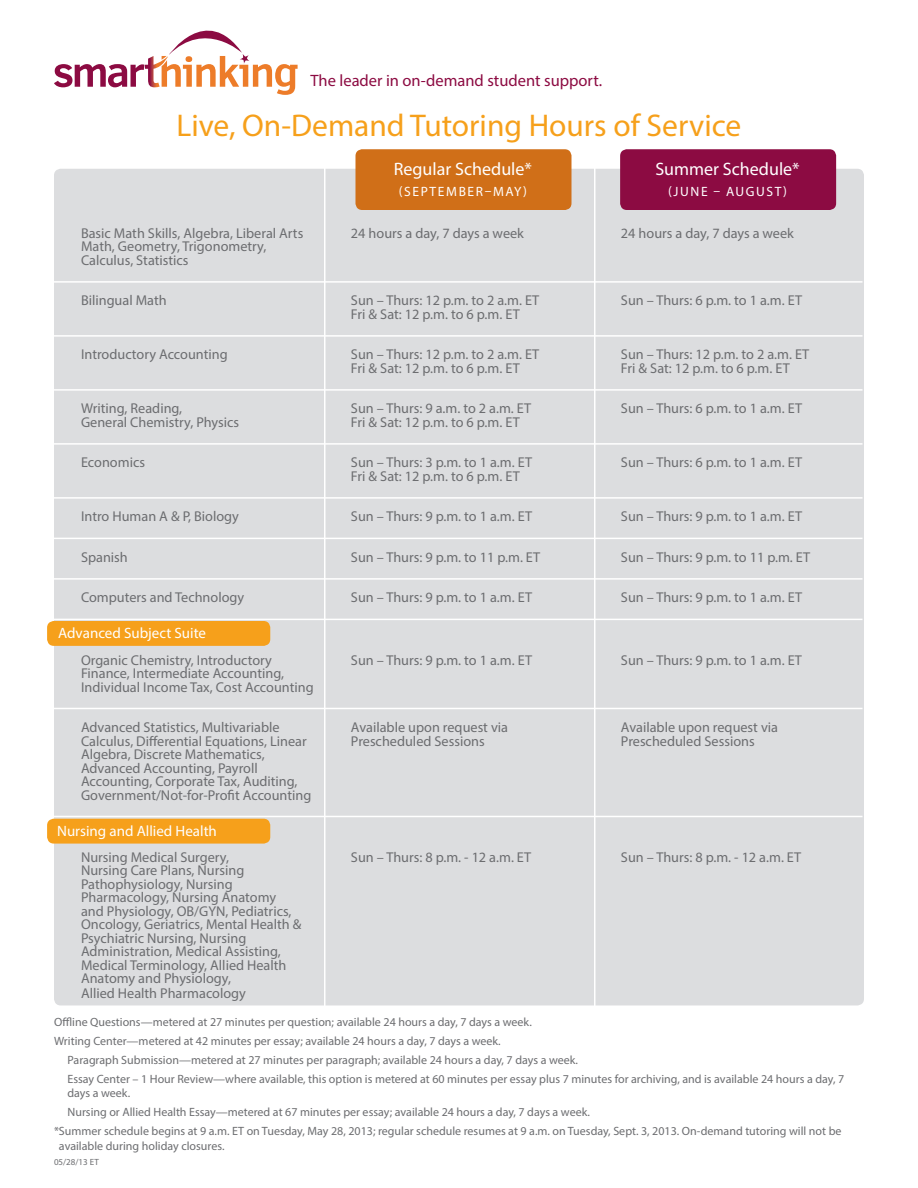
<style>
.page{position:relative;width:918px;height:1188px;background:#fff}
.page>*{position:absolute;margin:0;border:0;box-sizing:border-box;transform-origin:0 0}
.t1{font:31.5px "Myriad Pro";color:#f6a01b}
.t2{font:18px "Myriad Pro";color:#fff}
.t3{font:16.5px "Myriad Pro";color:#8c0b42}
.t4{font:15px "Myriad Pro";color:#fff}
.t5{font:14.25px/13.5px "Myriad Pro";color:#6c6d70}
.t6{font:13.5px "Myriad Pro";letter-spacing:.12em;color:#fff}
.t7{font:12px/14.4px "Myriad Pro";color:#6c6d70}
.t8{font:9px "Myriad Pro";color:#6c6d70}
</style>
<div class="page">
<div style="left:54px;top:169px;width:810px;height:836px;background:#dcdddf;border-radius:7px"></div>
<svg style="left:54px;top:31px;width:244px;height:64px"></svg>
<div style="left:356px;top:149px;width:216px;height:61px;background:#d06f18;border-radius:7px"></div>
<hr style="left:54px;top:281px;width:808px;height:2px;background:#fff">
<hr style="left:54px;top:335px;width:808px;height:2px;background:#fff">
<hr style="left:54px;top:389px;width:808px;height:2px;background:#fff">
<hr style="left:54px;top:443px;width:808px;height:2px;background:#fff">
<hr style="left:54px;top:497px;width:808px;height:2px;background:#fff">
<hr style="left:54px;top:538px;width:808px;height:1px;background:#fff">
<hr style="left:54px;top:578px;width:808px;height:2px;background:#fff">
<hr style="left:54px;top:619px;width:808px;height:1px;background:#fff">
<hr style="left:54px;top:708px;width:808px;height:1px;background:#fff">
<hr style="left:54px;top:816px;width:808px;height:1px;background:#fff">
<div style="left:620px;top:149px;width:216px;height:61px;background:#8c0b42;border-radius:7px"></div>
<hr style="left:324px;top:167px;width:2px;height:844px;background:#fff">
<hr style="left:594px;top:167px;width:2px;height:844px;background:#fff">
<div style="left:47px;top:621px;width:223px;height:25px;background:#f6a01b;border-radius:7px"></div>
<div style="left:47px;top:819px;width:223px;height:25px;background:#f6a01b;border-radius:7px"></div>
<p class="t3" style="left:310px;top:70px;width:293px">The leader in on-demand student support.</p>
<p class="t1" style="left:177px;top:106px;width:566px">Live, On-Demand Tutoring Hours of Service</p>
<p class="t2" style="left:394px;top:157px;width:140px">Regular Schedule*</p>
<p class="t6" style="left:399px;top:183px;width:130px">(SEPTEMBER–MAY)</p>
<p class="t5" style="left:81px;top:226px;width:224px">Basic Math Skills, Algebra, Liberal Arts</p>
<p class="t5" style="left:351px;top:226px;width:174px">24 hours a day, 7 days a week</p>
<p class="t5" style="left:621px;top:226px;width:174px">24 hours a day, 7 days a week</p>
<p class="t5" style="left:81px;top:240px;width:187px">Math, Geometry, Trigonometry,<br>Calculus, Statistics</p>
<p class="t5" style="left:81px;top:294px;width:87px">Bilingual Math</p>
<p class="t5" style="left:351px;top:294px;width:190px">Sun – Thurs: 12 p.m. to 2 a.m. ET</p>
<p class="t5" style="left:621px;top:294px;width:183px">Sun – Thurs: 6 p.m. to 1 a.m. ET</p>
<p class="t5" style="left:351px;top:307px;width:170px">Fri &amp; Sat: 12 p.m. to 6 p.m. ET</p>
<p class="t5" style="left:81px;top:348px;width:148px">Introductory Accounting</p>
<p class="t5" style="left:351px;top:348px;width:190px">Sun – Thurs: 12 p.m. to 2 a.m. ET</p>
<p class="t5" style="left:621px;top:348px;width:190px">Sun – Thurs: 12 p.m. to 2 a.m. ET</p>
<p class="t5" style="left:351px;top:361px;width:170px">Fri &amp; Sat: 12 p.m. to 6 p.m. ET</p>
<p class="t5" style="left:621px;top:361px;width:170px">Fri &amp; Sat: 12 p.m. to 6 p.m. ET</p>
<p class="t5" style="left:81px;top:402px;width:103px">Writing, Reading,</p>
<p class="t5" style="left:351px;top:402px;width:182px">Sun – Thurs: 9 a.m. to 2 a.m. ET</p>
<p class="t5" style="left:621px;top:402px;width:183px">Sun – Thurs: 6 p.m. to 1 a.m. ET</p>
<p class="t5" style="left:81px;top:415px;width:160px">General Chemistry, Physics</p>
<p class="t5" style="left:351px;top:415px;width:170px">Fri &amp; Sat: 12 p.m. to 6 p.m. ET</p>
<p class="t5" style="left:81px;top:456px;width:66px">Economics</p>
<p class="t5" style="left:351px;top:456px;width:183px">Sun – Thurs: 3 p.m. to 1 a.m. ET</p>
<p class="t5" style="left:621px;top:456px;width:183px">Sun – Thurs: 6 p.m. to 1 a.m. ET</p>
<p class="t5" style="left:351px;top:469px;width:170px">Fri &amp; Sat: 12 p.m. to 6 p.m. ET</p>
<p class="t5" style="left:81px;top:510px;width:159px">Intro Human A &amp; P, Biology</p>
<p class="t5" style="left:351px;top:510px;width:183px">Sun – Thurs: 9 p.m. to 1 a.m. ET</p>
<p class="t5" style="left:621px;top:510px;width:183px">Sun – Thurs: 9 p.m. to 1 a.m. ET</p>
<p class="t5" style="left:81px;top:550px;width:48px">Spanish</p>
<p class="t5" style="left:351px;top:550px;width:191px">Sun – Thurs: 9 p.m. to 11 p.m. ET</p>
<p class="t5" style="left:621px;top:550px;width:191px">Sun – Thurs: 9 p.m. to 11 p.m. ET</p>
<p class="t5" style="left:81px;top:591px;width:165px">Computers and Technology</p>
<p class="t5" style="left:351px;top:591px;width:183px">Sun – Thurs: 9 p.m. to 1 a.m. ET</p>
<p class="t5" style="left:621px;top:591px;width:183px">Sun – Thurs: 9 p.m. to 1 a.m. ET</p>
<p class="t2" style="left:655px;top:157px;width:146px">Summer Schedule*</p>
<p class="t6" style="left:668px;top:183px;width:120px">(JUNE – AUGUST)</p>
<p class="t4" style="left:58px;top:624px;width:149px">Advanced Subject Suite</p>
<p class="t5" style="left:81px;top:653px;width:192px">Organic Chemistry, Introductory</p>
<p class="t5" style="left:351px;top:653px;width:183px">Sun – Thurs: 9 p.m. to 1 a.m. ET</p>
<p class="t5" style="left:621px;top:653px;width:183px">Sun – Thurs: 9 p.m. to 1 a.m. ET</p>
<p class="t5" style="left:81px;top:666px;width:234px">Finance, Intermediate Accounting,<br>Individual Income Tax, Cost Accounting</p>
<p class="t5" style="left:81px;top:720px;width:200px">Advanced Statistics, Multivariable</p>
<p class="t5" style="left:351px;top:720px;width:159px">Available upon request via</p>
<p class="t5" style="left:621px;top:720px;width:159px">Available upon request via</p>
<p class="t5" style="left:81px;top:734px;width:227px">Calculus, Differential Equations, Linear</p>
<p class="t5" style="left:351px;top:734px;width:135px">Prescheduled Sessions</p>
<p class="t5" style="left:621px;top:734px;width:135px">Prescheduled Sessions</p>
<p class="t5" style="left:81px;top:747px;width:232px">Algebra, Discrete Mathematics, Advanced Accounting, Payroll Accounting, Corporate Tax, Auditing, Government/Not-for-Profit Accounting</p>
<p class="t4" style="left:57px;top:822px;width:161px">Nursing and Allied Health</p>
<p class="t5" style="left:81px;top:850px;width:150px">Nursing Medical Surgery,</p>
<p class="t5" style="left:351px;top:850px;width:182px">Sun – Thurs: 8 p.m. - 12 a.m. ET</p>
<p class="t5" style="left:621px;top:850px;width:182px">Sun – Thurs: 8 p.m. - 12 a.m. ET</p>
<p class="t5" style="left:81px;top:863px;width:222px">Nursing Care Plans, Nursing<br>Pathophysiology, Nursing<br>Pharmacology, Nursing Anatomy and Physiology, OB/GYN, Pediatrics,<br>Oncology, Geriatrics, Mental Health &amp;<br>Psychiatric Nursing, Nursing<br>Administration, Medical Assisting,<br>Medical Terminology, Allied Health<br>Anatomy and Physiology,</p>
<p class="t5" style="left:81px;top:986px;width:166px">Allied Health Pharmacology</p>
<p class="t7" style="left:54px;top:1015px;width:479px">Offline Questions—metered at 27 minutes per question; available 24 hours a day, 7 days a week.</p>
<p class="t7" style="left:54px;top:1034px;width:448px">Writing Center—metered at 42 minutes per essay; available 24 hours a day, 7 days a week.</p>
<p class="t7" style="left:68px;top:1053px;width:512px">Paragraph Submission—metered at 27 minutes per paragraph; available 24 hours a day, 7 days a week.</p>
<p class="t7" style="left:68px;top:1072px;width:778px">Essay Center – 1 Hour Review—where available, this option is metered at 60 minutes per essay plus 7 minutes for archiving, and is available 24 hours a day, 7 days a week.</p>
<p class="t7" style="left:68px;top:1105px;width:524px">Nursing or Allied Health Essay—metered at 67 minutes per essay; available 24 hours a day, 7 days a week.</p>
<p class="t7" style="left:59px;top:1124px;width:784px;text-indent:-5px">*Summer schedule begins at 9 a.m. ET on Tuesday, May 28, 2013; regular schedule resumes at 9 a.m. on Tuesday, Sept. 3, 2013. On-demand tutoring will not be available during holiday closures.</p>
<p class="t8" style="left:54px;top:1156px;width:46px">05/28/13 ET</p>
</div>
